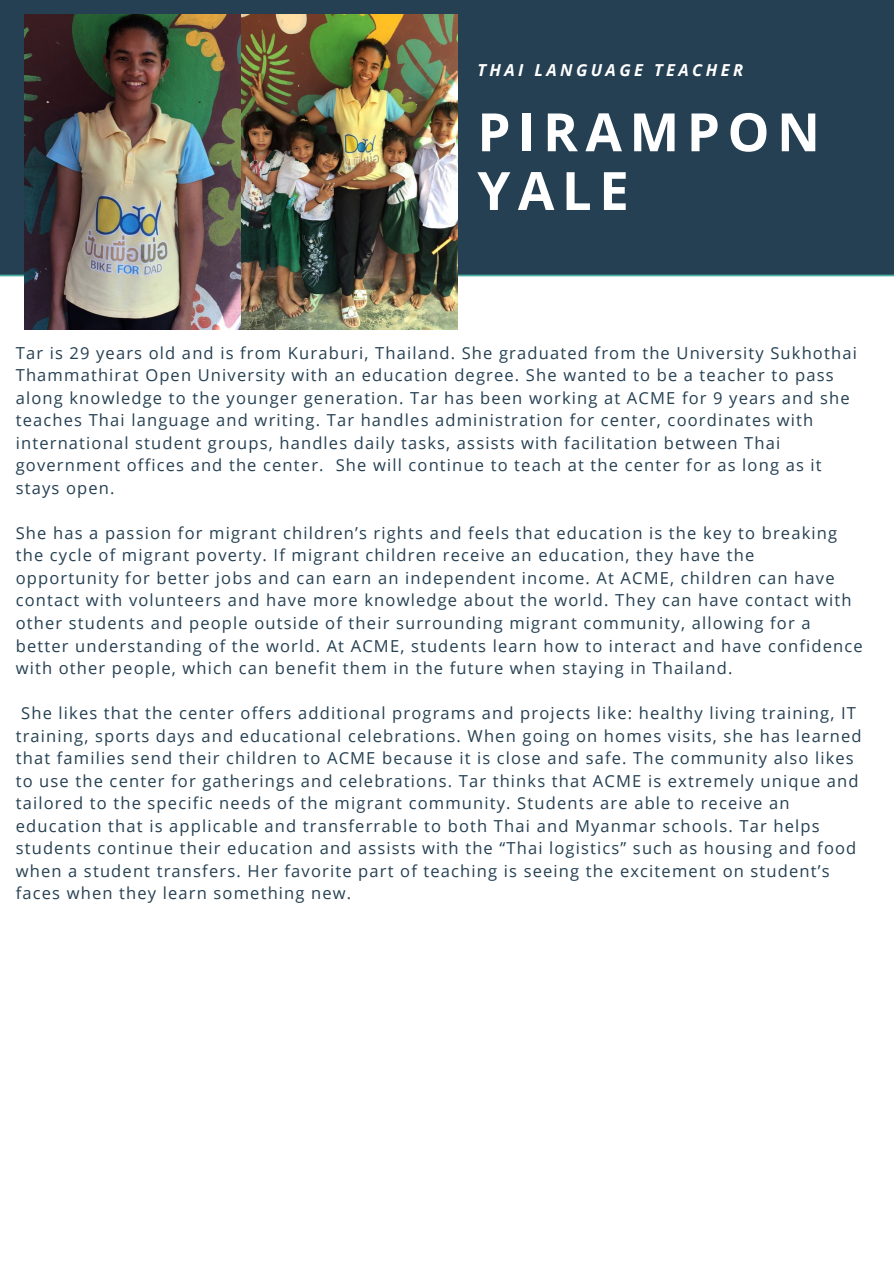
<style>
.page{position:relative;width:894px;height:1264px;background:#fff}
.page>*{position:absolute;margin:0;border:0;box-sizing:border-box;transform-origin:0 0}
.t1{font:700 52.95px/58.7px "Open Sans";letter-spacing:.14em;color:#fff}
.t2{font:16.5px/22.5px "Open Sans";letter-spacing:.07em;color:#254052}
.t3{font:italic 700 16.5px "Open Sans";letter-spacing:.205em;color:#fff}
</style>
<div class="page">
<div style="left:0;top:0;width:893px;height:276px;background:#254052"></div>
<svg style="left:0;top:275px;width:893px;height:1px"></svg>
<img style="left:25px;top:14px;width:432px;height:315px">
<p class="t3" style="left:477px;top:58px;width:267px">THAI LANGUAGE TEACHER</p>
<p class="t1" style="left:477px;top:101px;width:344px">PIRAMPON<br>YALE</p>
<p class="t2" style="left:16px;top:341px;width:842px">Tar is 29 years old and is from Kuraburi, Thailand. She graduated from the University Sukhothai Thammathirat Open University with an education degree. She wanted to be a teacher to pass along knowledge to the younger generation. Tar has been working at ACME for 9 years and she teaches Thai language and writing. Tar handles administration for center, coordinates with international student groups, handles daily tasks, assists with facilitation between Thai government offices and the center. She will continue to teach at the center for as long as it stays open.</p>
<p class="t2" style="left:16px;top:521px;width:848px">She has a passion for migrant children’s rights and feels that education is the key to breaking the cycle of migrant poverty. If migrant children receive an education, they have the<br>opportunity for better jobs and can earn an independent income. At ACME, children can have contact with volunteers and have more knowledge about the world. They can have contact with other students and people outside of their surrounding migrant community, allowing for a better understanding of the world. At ACME, students learn how to interact and have confidence with other people, which can benefit them in the future when staying in Thailand.</p>
<p class="t2" style="left:16px;top:701px;width:847px;text-indent:5px">She likes that the center offers additional programs and projects like: healthy living training, IT training, sports days and educational celebrations. When going on homes visits, she has learned that families send their children to ACME because it is close and safe. The community also likes to use the center for gatherings and celebrations. Tar thinks that ACME is extremely unique and tailored to the specific needs of the migrant community. Students are able to receive an education that is applicable and transferrable to both Thai and Myanmar schools. Tar helps students continue their education and assists with the “Thai logistics” such as housing and food when a student transfers. Her favorite part of teaching is seeing the excitement on student’s faces when they learn something new.</p>
</div>
